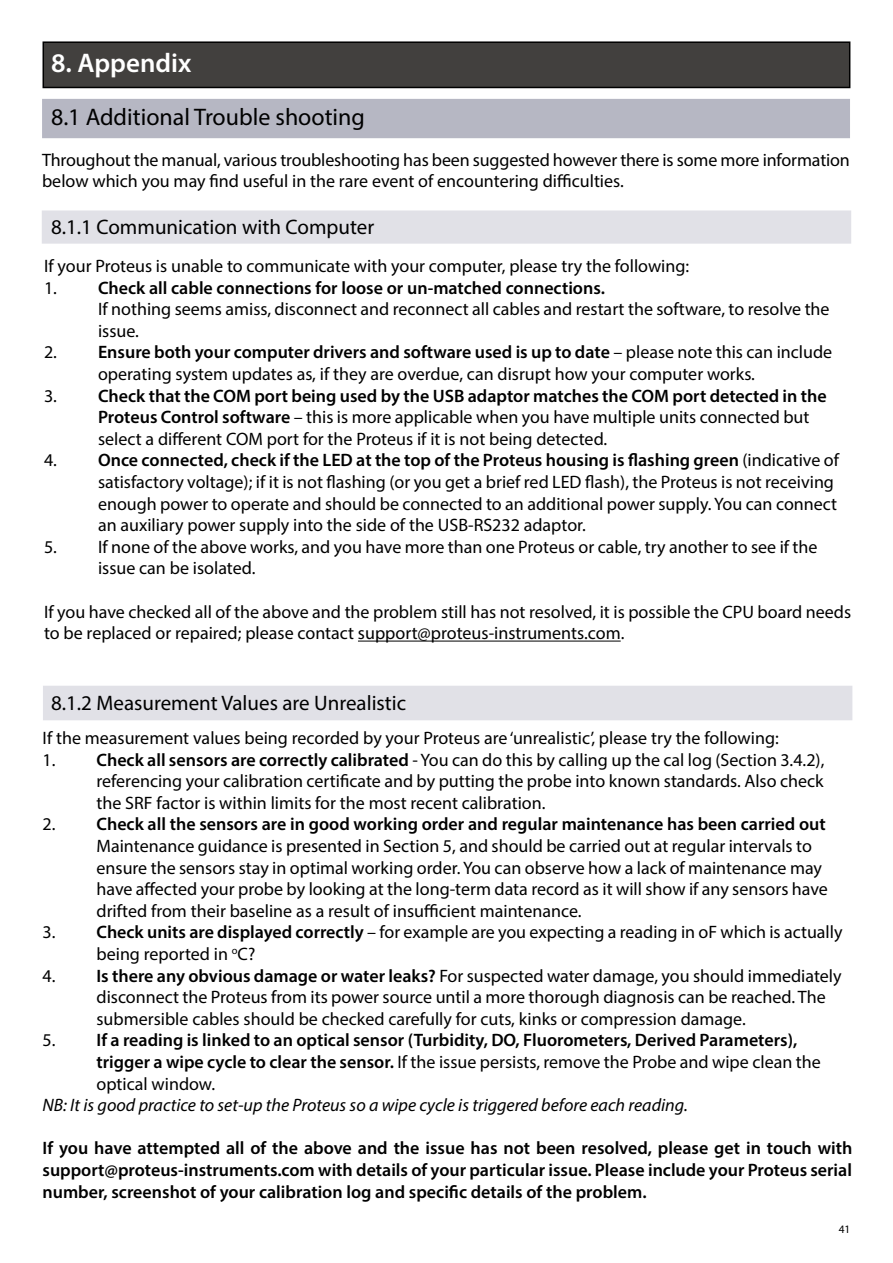
<style>
.page{position:relative;width:893px;height:1263px;background:#fff}
.page>*{position:absolute;margin:0;border:0;box-sizing:border-box;transform-origin:0 0}
.t1{font:600 27px "Myriad Pro";color:#fff}
.t2{font:24px "Myriad Pro";color:#000}
.t3{font:21px "Myriad Pro";color:#000}
.t4{font:18px/21.6px "Myriad Pro";color:#000}
.t5{font:600 18px/21.6px "Myriad Pro";color:#000}
.t6{font:italic 18px "Myriad Pro";color:#000}
.t7{font:11.4px "Myriad Pro";color:#000}
.s1{font-weight:600}
.s2{font-weight:400}
</style>
<div class="page">
<div style="left:43px;top:42px;width:807px;height:45px;background:#42403e"></div>
<div style="left:43px;top:41px;width:807px;height:47px;border:2px solid #000"></div>
<div style="left:42px;top:99px;width:808px;height:39px;background:#b6b7c3"></div>
<div style="left:42px;top:210px;width:809px;height:34px;background:#e1e1e7;border:2px solid #e1e1e7"></div>
<hr style="left:358px;top:641px;width:263px;height:1px;background:#000">
<div style="left:43px;top:686px;width:809px;height:34px;background:#e1e1e7"></div>
<h1 class="t1" style="left:51px;top:46px;width:142px">8. Appendix</h1>
<h2 class="t2" style="left:51px;top:103px;width:315px">8.1 Additional Trouble shooting</h2>
<p class="t4" style="left:42px;top:148px;width:809px">Throughout the manual, various troubleshooting has been suggested however there is some more information below which you may find useful in the rare event of encountering difficulties.</p>
<p class="t3" style="left:51px;top:214px;width:325px">8.1.1 Communication with Computer</p>
<p class="t4" style="left:44px;top:255px;width:647px">If your Proteus is unable to communicate with your computer, please try the following:</p>
<p class="t4" style="left:98px;top:276px;width:733px;text-indent:-54px">1. <span class="s1">Check all cable connections for loose or un-matched connections.<br></span>If nothing seems amiss, disconnect and reconnect all cables and restart the software, to resolve the issue.</p>
<p class="t4" style="left:98px;top:341px;width:736px;text-indent:-54px">2. <span class="s1">Ensure both your computer drivers and software used is up to date</span> – please note this can include operating system updates as, if they are overdue, can disrupt how your computer works.</p>
<p class="t4" style="left:98px;top:384px;width:730px;text-indent:-54px">3. <span class="s1">Check that the COM port being used by the USB adaptor matches the COM port detected in the<br>Proteus Control software</span> – this is more applicable when you have multiple units connected but select a different COM port for the Proteus if it is not being detected.</p>
<p class="t4" style="left:98px;top:449px;width:742px;text-indent:-54px">4. <span class="s1">Once connected, check if the LED at the top of the Proteus housing is flashing green</span> (indicative of satisfactory voltage); if it is not flashing (or you get a brief red LED flash), the Proteus is not receiving enough power to operate and should be connected to an additional power supply. You can connect an auxiliary power supply into the side of the USB-RS232 adaptor.</p>
<p class="t4" style="left:98px;top:536px;width:721px;text-indent:-54px">5. If none of the above works, and you have more than one Proteus or cable, try another to see if the issue can be isolated.</p>
<p class="t4" style="left:44px;top:600px;width:809px">If you have checked all of the above and the problem still has not resolved, it is possible the CPU board needs to be replaced or repaired; please contact support@proteus-instruments.com.</p>
<p class="t3" style="left:51px;top:690px;width:357px">8.1.2 Measurement Values are Unrealistic</p>
<p class="t4" style="left:43px;top:727px;width:738px">If the measurement values being recorded by your Proteus are ‘unrealistic’, please try the following:</p>
<p class="t4" style="left:97px;top:748px;width:729px;text-align:justify;text-indent:-54px">1. <span class="s1">Check all sensors are correctly calibrated</span> - You can do this by calling up the cal log (Section 3.4.2), referencing your calibration certificate and by putting the probe into known standards. Also check the SRF factor is within limits for the most recent calibration.</p>
<p class="t4" style="left:97px;top:813px;width:733px;text-indent:-54px">2. <span class="s1">Check all the sensors are in good working order and regular maintenance has been carried out </span>Maintenance guidance is presented in Section 5, and should be carried out at regular intervals to ensure the sensors stay in optimal working order. You can observe how a lack of maintenance may have affected your probe by looking at the long-term data record as it will show if any sensors have drifted from their baseline as a result of insufficient maintenance.</p>
<p class="t4" style="left:97px;top:921px;width:747px;text-indent:-54px">3. <span class="s1">Check units are displayed correctly</span> – for example are you expecting a reading in oF which is actually being reported in <sup>o</sup>C?</p>
<p class="t4" style="left:97px;top:964px;width:747px;text-indent:-54px">4. <span class="s1">Is there any obvious damage or water leaks?</span> For suspected water damage, you should immediately disconnect the Proteus from its power source until a more thorough diagnosis can be reached. The submersible cables should be checked carefully for cuts, kinks or compression damage.</p>
<p class="t5" style="left:97px;top:1029px;width:726px;text-indent:-54px"><span class="s2">5.</span> If a reading is linked to an optical sensor (Turbidity, DO, Fluorometers, Derived Parameters), trigger a wipe cycle to clear the sensor. <span class="s2">If the issue persists, remove the Probe and wipe clean the optical window.</span></p>
<p class="t6" style="left:43px;top:1094px;width:647px">NB: It is good practice to set-up the Proteus so a wipe cycle is triggered before each reading.</p>
<p class="t5" style="left:43px;top:1137px;width:811px;text-align:justify">If you have attempted all of the above and the issue has not been resolved, please get in touch with support@proteus-instruments.com with details of your particular issue. Please include your Proteus serial number, screenshot of your calibration log and specific details of the problem.</p>
<p class="t7" style="left:839px;top:1222px;width:13px">41</p>
</div>
